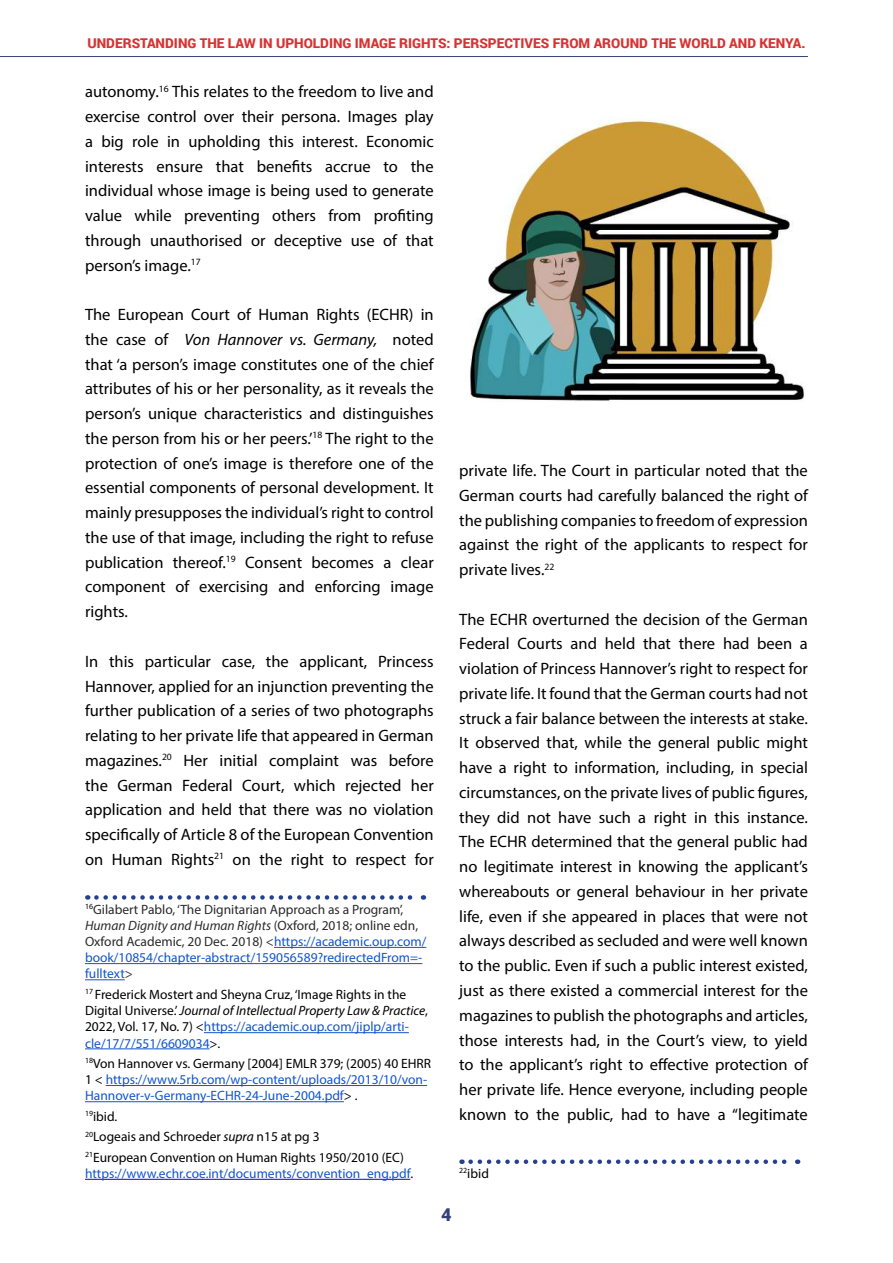
<style>
.page{position:relative;width:893px;height:1263px;background:#fff}
.page>*{position:absolute;margin:0;border:0;box-sizing:border-box;transform-origin:0 0}
.t1{font:900 18px "Roboto";color:#35427a}
.t2{font:16.5px/24.8px "Myriad Pro";color:#000;text-align:justify}
.t3{font:13.5px/16.2px "Myriad Pro";color:#000}
.t4{font:13.5px/16.2px "Myriad Pro";color:#2a2a2a}
.t5{font:13.5px/16.2px "Myriad Pro";color:#15c}
.t6{font:900 13.5px "Roboto";color:#d83333}
.s1{font-style:italic}
.s2{color:#15c}
.s3{color:#000}
</style>
<div class="page">
<hr style="left:0;top:56px;width:808px;height:1px;background:#35427a">
<svg style="left:96px;top:895px;width:328px;height:5px"></svg>
<hr style="left:274px;top:947px;width:152px;height:1px;background:#15c">
<hr style="left:85px;top:963px;width:337px;height:1px;background:#15c">
<hr style="left:85px;top:979px;width:40px;height:1px;background:#15c">
<hr style="left:204px;top:1032px;width:205px;height:1px;background:#15c">
<hr style="left:85px;top:1048px;width:125px;height:1px;background:#15c">
<hr style="left:106px;top:1085px;width:321px;height:1px;background:#15c">
<hr style="left:85px;top:1101px;width:259px;height:1px;background:#15c">
<hr style="left:85px;top:1179px;width:325px;height:1px;background:#00f">
<svg style="left:471px;top:1159px;width:327px;height:5px"></svg>
<img style="left:469px;top:117px;width:335px;height:284px">
<p class="t6" style="left:87px;top:34px;width:720px">UNDERSTANDING THE LAW IN UPHOLDING IMAGE RIGHTS: PERSPECTIVES FROM AROUND THE WORLD AND KENYA.</p>
<p class="t2" style="left:85px;top:79px;width:350px">autonomy.<sup>16</sup> This relates to the freedom to live and exercise control over their persona. Images play a big role in upholding this interest. Economic interests ensure that benefits accrue to the individual whose image is being used to generate value while preventing others from profiting through unauthorised or deceptive use of that person’s image.<sup>17</sup></p>
<p class="t2" style="left:85px;top:302px;width:350px">The European Court of Human Rights (ECHR) in the case of <span class="s1">Von Hannover vs. Germany,</span> noted that ‘a person’s image constitutes one of the chief attributes of his or her personality, as it reveals the person’s unique characteristics and distinguishes the person from his or her peers.’<sup>18</sup> The right to the protection of one’s image is therefore one of the essential components of personal development. It mainly presupposes the individual’s right to control the use of that image, including the right to refuse publication thereof.<sup>19</sup> Consent becomes a clear component of exercising and enforcing image rights.</p>
<p class="t2" style="left:85px;top:648px;width:350px">In this particular case, the applicant, Princess Hannover, applied for an injunction preventing the further publication of a series of two photographs relating to her private life that appeared in German magazines.<sup>20</sup> Her initial complaint was before the German Federal Court, which rejected her application and held that there was no violation specifically of Article 8 of the European Convention on Human Rights<sup>21</sup> on the right to respect for</p>
<p class="t4" style="left:85px;top:901px;width:343px"><sup>16</sup>Gilabert Pablo, ‘The Dignitarian Approach as a Program’, <span class="s1">Human Dignity and Human Rights</span> (Oxford, 2018; online edn, Oxford Academic, 20 Dec. 2018) &lt;<span class="s2">https://academic.oup.com/ book/10854/chapter-abstract/159056589?redirectedFrom=- fulltext</span>&gt;</p>
<p class="t3" style="left:85px;top:986px;width:344px"><sup>17</sup> Frederick Mostert and Sheyna Cruz, ‘Image Rights in the Digital Universe.’ <span class="s1">Journal of Intellectual Property Law &amp; Practice</span>, 2022, Vol. 17, No. 7) &lt;<span class="s2">https://academic.oup.com/jiplp/arti&shy;cle/17/7/551/6609034</span>&gt;.</p>
<p class="t5" style="left:85px;top:1055px;width:348px"><sup>18</sup><span class="s3">Von Hannover vs. Germany [2004] EMLR 379; (2005) 40 EHRR<br>1 &lt;</span> https://www.5rb.com/wp-content/uploads/2013/10/von-<br>Hannover-v-Germany-ECHR-24-June-2004.pdf<span class="s3">&gt; .</span></p>
<p class="t3" style="left:85px;top:1106px;width:321px;line-height:20.4px"><sup>19</sup>ibid.<br><sup>20</sup>Logeais and Schroeder <span class="s1">supra</span> n15 at pg 3<br><sup>21</sup>European Convention on Human Rights 1950/2010 (EC)</p>
<p class="t5" style="left:85px;top:1165px;width:330px">https://www.echr.coe.int/documents/convention_eng.pdf<span class="s3">.</span></p>
<p class="t2" style="left:459px;top:458px;width:350px">private life. The Court in particular noted that the German courts had carefully balanced the right of the publishing companies to freedom of expression against the right of the applicants to respect for private lives.<sup>22</sup></p>
<p class="t2" style="left:459px;top:606px;width:350px">The ECHR overturned the decision of the German Federal Courts and held that there had been a violation of Princess Hannover’s right to respect for private life. It found that the German courts had not struck a fair balance between the interests at stake.<br>It observed that, while the general public might have a right to information, including, in special circumstances, on the private lives of public figures, they did not have such a right in this instance.<br>The ECHR determined that the general public had no legitimate interest in knowing the applicant’s whereabouts or general behaviour in her private life, even if she appeared in places that were not always described as secluded and were well known to the public. Even if such a public interest existed, just as there existed a commercial interest for the magazines to publish the photographs and articles, those interests had, in the Court’s view, to yield to the applicant’s right to effective protection of her private life. Hence everyone, including people known to the public, had to have a “legitimate</p>
<p class="t3" style="left:459px;top:1165px;width:31px"><sup>22</sup>ibid</p>
<p class="t1" style="left:441px;top:1202px;width:12px">4</p>
</div>
